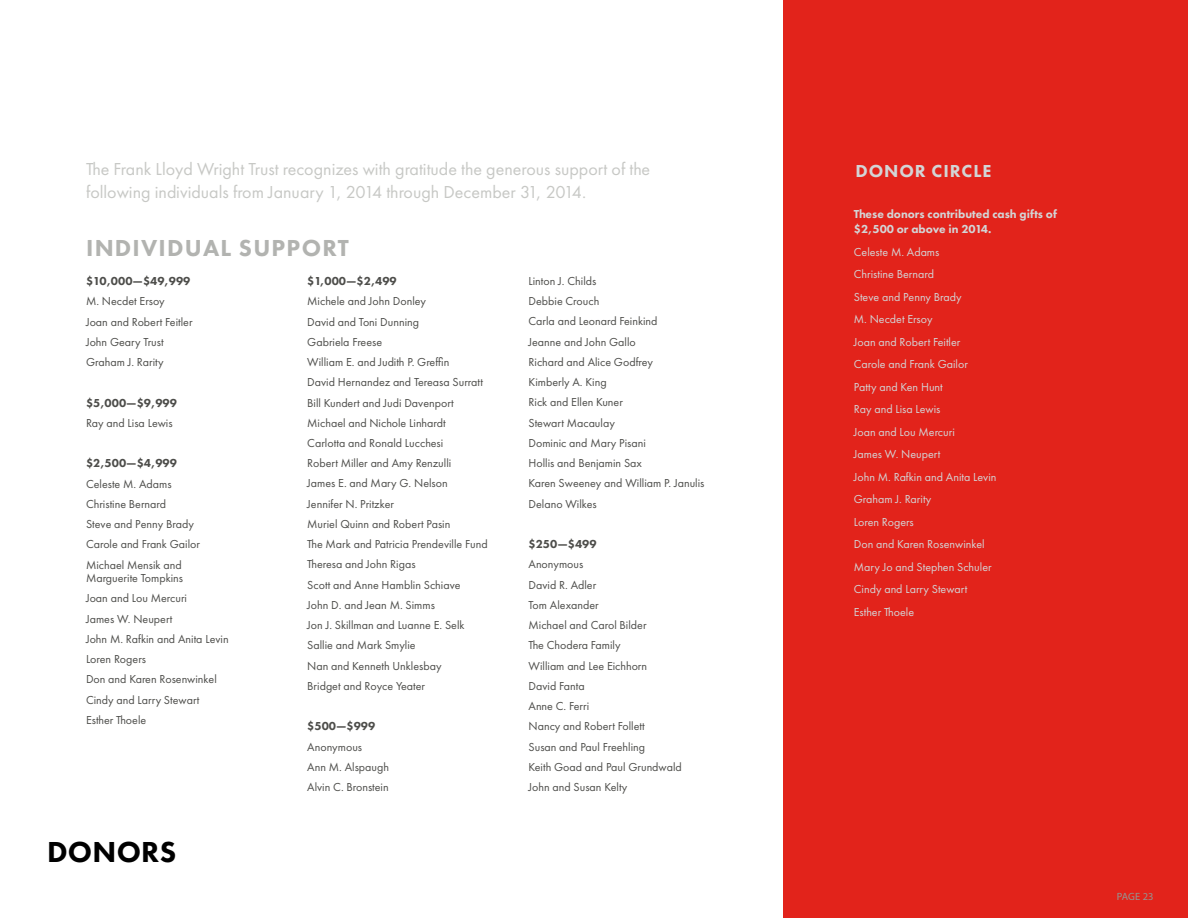
<style>
.page{position:relative;width:1188px;height:918px;background:#fff}
.page>*{position:absolute;margin:0;border:0;box-sizing:border-box;transform-origin:0 0}
.t1{font:800 30px "Futura PT";letter-spacing:.01em;color:#000}
.t2{font:800 24px "Futura PT";letter-spacing:.05em;color:#b2b3b0}
.t3{font:18px/22.5px "Futura PT";color:#c7c8c5}
.t4{font:800 18px "Futura PT";letter-spacing:.05em;color:#d3d5d6}
.t5{font:12px/20.2px "Futura PT";color:#4d4d4a}
.t6{font:12px/22.5px "Futura PT";color:#d3d5d6}
.t7{font:800 12px "Futura PT";color:#4d4d4a}
.t8{font:800 12px/15.8px "Futura PT";color:#d3d5d6}
.t9{font:10.5px "Myriad Pro";color:#949591}
</style>
<div class="page">
<div style="left:783px;top:0;width:405px;height:918px;background:#e2231b"></div>
<h3 class="t3" style="left:86px;top:158px;width:566px">The Frank Lloyd Wright Trust recognizes with gratitude the generous support of the following individuals from January 1, 2014 through December 31, 2014.</h3>
<h2 class="t2" style="left:86px;top:233px;width:264px">INDIVIDUAL SUPPORT</h2>
<p class="t7" style="left:86px;top:274px;width:106px">$10,000—$49,999</p>
<p class="t5" style="left:86px;top:291px;width:108px">M. Necdet Ersoy<br>Joan and Robert Feitler<br>John Geary Trust<br>Graham J. Rarity</p>
<p class="t7" style="left:86px;top:395px;width:92px">$5,000—$9,999</p>
<p class="t5" style="left:86px;top:413px;width:88px">Ray and Lisa Lewis</p>
<p class="t7" style="left:86px;top:456px;width:92px">$2,500—$4,999</p>
<p class="t5" style="left:86px;top:473px;width:116px">Celeste M. Adams<br>Christine Bernard<br>Steve and Penny Brady<br>Carole and Frank Gailor<br>Michael Mensik and</p>
<p class="t5" style="left:86px;top:568px;width:144px">Marguerite Tompkins<br>Joan and Lou Mercuri<br>James W. Neupert<br>John M. Rafkin and Anita Levin<br>Loren Rogers<br>Don and Karen Rosenwinkel<br>Cindy and Larry Stewart<br>Esther Thoele</p>
<h1 class="t1" style="left:47px;top:834px;width:131px">DONORS</h1>
<p class="t7" style="left:307px;top:274px;width:91px">$1,000—$2,499</p>
<p class="t5" style="left:307px;top:291px;width:182px">Michele and John Donley<br>David and Toni Dunning<br>Gabriela Freese<br>William E. and Judith P. Greffin<br>David Hernandez and Tereasa Surratt<br>Bill Kundert and Judi Davenport<br>Michael and Nichole Linhardt<br>Carlotta and Ronald Lucchesi<br>Robert Miller and Amy Renzulli<br>James E. and Mary G. Nelson<br>Jennifer N. Pritzker<br>Muriel Quinn and Robert Pasin<br>The Mark and Patricia Prendeville Fund<br>Theresa and John Rigas<br>Scott and Anne Hamblin Schiave<br>John D. and Jean M. Simms<br>Jon J. Skillman and Luanne E. Selk<br>Sallie and Mark Smylie<br>Nan and Kenneth Unklesbay<br>Bridget and Royce Yeater</p>
<p class="t7" style="left:307px;top:719px;width:70px">$500—$999</p>
<p class="t5" style="left:307px;top:736px;width:83px">Anonymous<br>Ann M. Alspaugh<br>Alvin C. Bronstein</p>
<p class="t5" style="left:529px;top:271px;width:177px">Linton J. Childs<br>Debbie Crouch<br>Carla and Leonard Feinkind<br>Jeanne and John Gallo<br>Richard and Alice Godfrey<br>Kimberly A. King<br>Rick and Ellen Kuner<br>Stewart Macaulay<br>Dominic and Mary Pisani<br>Hollis and Benjamin Sax<br>Karen Sweeney and William P. Janulis<br>Delano Wilkes</p>
<p class="t7" style="left:529px;top:537px;width:70px">$250—$499</p>
<p class="t5" style="left:529px;top:554px;width:155px">Anonymous<br>David R. Adler<br>Tom Alexander<br>Michael and Carol Bilder<br>The Chodera Family<br>William and Lee Eichhorn<br>David Fanta<br>Anne C. Ferri<br>Nancy and Robert Follett<br>Susan and Paul Freehling<br>Keith Goad and Paul Grundwald<br>John and Susan Kelty</p>
<h3 class="t4" style="left:855px;top:160px;width:137px">DONOR CIRCLE</h3>
<p class="t8" style="left:854px;top:206px;width:205px">These donors contributed cash gifts of $2,500 or above in 2014.</p>
<p class="t6" style="left:854px;top:241px;width:144px">Celeste M. Adams<br>Christine Bernard<br>Steve and Penny Brady<br>M. Necdet Ersoy<br>Joan and Robert Feitler<br>Carole and Frank Gailor<br>Patty and Ken Hunt<br>Ray and Lisa Lewis<br>Joan and Lou Mercuri<br>James W. Neupert<br>John M. Rafkin and Anita Levin<br>Graham J. Rarity<br>Loren Rogers<br>Don and Karen Rosenwinkel<br>Mary Jo and Stephen Schuler<br>Cindy and Larry Stewart<br>Esther Thoele</p>
<p class="t9" style="left:1117px;top:890px;width:38px">PAGE 23</p>
</div>
